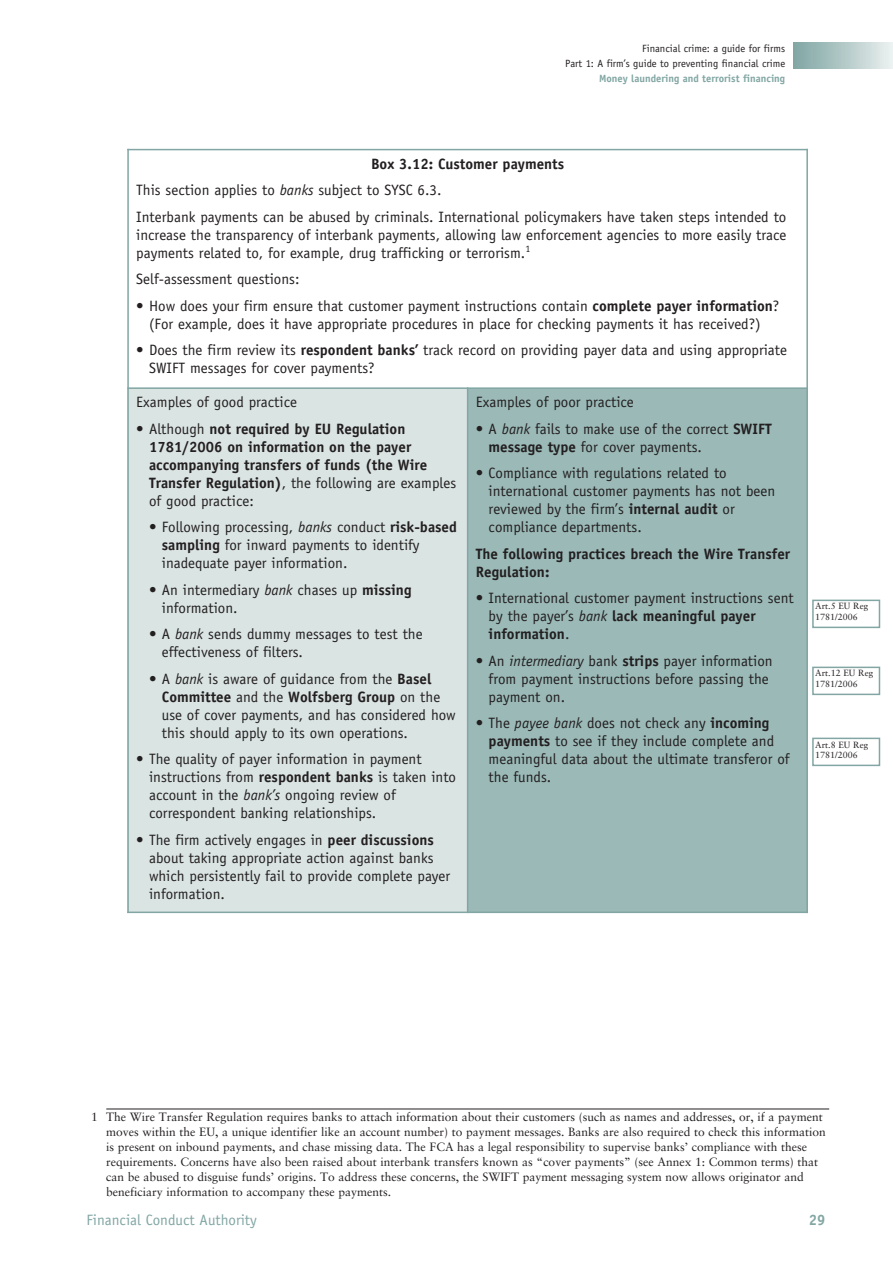
<style>
.page{position:relative;width:893px;height:1263px;background:#fff}
.page>*{position:absolute;margin:0;border:0;box-sizing:border-box;transform-origin:0 0}
.t1{font:15px/18px "Officina Sans Std";color:#231f20}
.t2{font:700 15px/18px "Officina Sans Std";color:#231f20}
.t3{font:15px "Officina Sans Std";color:#81a6a3}
.t4{font:700 15px "Officina Sans Std";color:#81a6a3}
.t5{font:12px/15px "Sabon LT Std";color:#231f20}
.t6{font:10.5px/15px "Officina Sans Std";color:#231f20;text-align:right}
.t7{font:700 10.5px "Officina Sans Std";color:#81a6a3}
.t8{font:9px/10.8px "Sabon LT Std";color:#231f20}
.s1{font-weight:700}
.s2{font-style:italic}
.s3{font-weight:400}
</style>
<div class="page">
<div style="left:793px;top:43px;width:100px;height:25px;background:linear-gradient(to right,#7da5a2,#e9efef)"></div>
<div style="left:127px;top:388px;width:341px;height:525px;background:#dae4e3"></div>
<div style="left:468px;top:388px;width:340px;height:525px;background:#9ab9b7"></div>
<hr style="left:127px;top:149px;width:2px;height:764px;background:#81a6a3">
<hr style="left:467px;top:387px;width:1px;height:526px;background:#81a6a3">
<hr style="left:806px;top:149px;width:2px;height:764px;background:#81a6a3">
<hr style="left:127px;top:149px;width:681px;height:1px;background:#81a6a3">
<hr style="left:127px;top:387px;width:681px;height:2px;background:#81a6a3">
<hr style="left:127px;top:911px;width:681px;height:2px;background:#81a6a3">
<hr style="left:106px;top:1108px;width:723px;height:1px;background:#231f20">
<div style="left:812px;top:600px;width:68px;height:28px;border:2px solid #81a6a3"></div>
<div style="left:812px;top:667px;width:68px;height:28px;border:2px solid #81a6a3"></div>
<div style="left:812px;top:738px;width:68px;height:28px;border:2px solid #81a6a3"></div>
<p class="t6" style="left:565px;top:42px;width:222px">Financial crime: a guide for firms<br>Part 1: A firm’s guide to preventing financial crime</p>
<p class="t7" style="left:599px;top:74px;width:188px">Money laundering and terrorist financing</p>
<p class="t1" style="left:136px;top:152px;width:652px;line-height:26.5px;text-indent:235px"><span class="s1">Box 3.12: Customer payments<br></span>This section applies to <span class="s2">banks</span> subject to SYSC 6.3.<br>Interbank payments can be abused by criminals. International policymakers have taken steps intended to</p>
<p class="t1" style="left:136px;top:227px;width:652px">increase the transparency of interbank payments, allowing law enforcement agencies to more easily trace payments related to, for example, drug trafficking or terrorism.<sup>1</sup></p>
<p class="t1" style="left:136px;top:272px;width:165px">Self-assessment questions:</p>
<p class="t1" style="left:136px;top:298px;width:644px;text-align:center">• How does your firm ensure that customer payment instructions contain <span class="s1">complete payer information</span>? (For example, does it have appropriate procedures in place for checking payments it has received?)</p>
<p class="t1" style="left:149px;top:343px;width:639px;text-indent:-13px">• Does the firm review its <span class="s1">respondent banks’</span> track record on providing payer data and using appropriate<br>SWIFT messages for cover payments?</p>
<p class="t1" style="left:136px;top:395px;width:162px">Examples of good practice</p>
<p class="t2" style="left:149px;top:421px;width:309px;text-indent:-13px"><span class="s3">• Although</span> not required by EU Regulation 1781/2006 on information on the payer accompanying transfers of funds (the Wire Transfer Regulation)<span class="s3">, the following are examples of good practice:</span></p>
<p class="t1" style="left:162px;top:520px;width:297px;text-indent:-13px">• Following processing, <span class="s2">banks</span> conduct <span class="s1">risk-based sampling</span> for inward payments to identify inadequate payer information.</p>
<p class="t1" style="left:162px;top:582px;width:251px;text-indent:-13px">• An intermediary <span class="s2">bank</span> chases up <span class="s1">missing </span>information.</p>
<p class="t1" style="left:162px;top:627px;width:262px;text-indent:-13px">• A <span class="s2">bank</span> sends dummy messages to test the effectiveness of filters.</p>
<p class="t1" style="left:162px;top:671px;width:295px;text-indent:-13px">• A <span class="s2">bank</span> is aware of guidance from the <span class="s1">Basel Committee</span> and the <span class="s1">Wolfsberg Group</span> on the use of cover payments, and has considered how this should apply to its own operations.</p>
<p class="t1" style="left:149px;top:752px;width:309px;text-indent:-13px">• The quality of payer information in payment instructions from <span class="s1">respondent banks</span> is taken into account in the <span class="s2">bank’s</span> ongoing review of correspondent banking relationships.</p>
<p class="t1" style="left:149px;top:832px;width:303px;text-indent:-13px">• The firm actively engages in <span class="s1">peer discussions </span>about taking appropriate action against banks which persistently fail to provide complete payer information.</p>
<p class="t1" style="left:476px;top:395px;width:159px">Examples of poor practice</p>
<p class="t1" style="left:489px;top:421px;width:285px;text-indent:-13px">• A <span class="s2">bank</span> fails to make use of the correct <span class="s1">SWIFT message type</span> for cover payments.</p>
<p class="t1" style="left:489px;top:466px;width:288px;text-indent:-13px">• Compliance with regulations related to international customer payments has not been reviewed by the firm’s <span class="s1">internal audit</span> or compliance departments.</p>
<p class="t2" style="left:476px;top:546px;width:316px">The following practices breach the Wire Transfer<br>Regulation:</p>
<p class="t1" style="left:489px;top:591px;width:307px;text-indent:-13px">• International customer payment instructions sent by the payer’s <span class="s2">bank</span> <span class="s1">lack meaningful payer information</span>.</p>
<p class="t1" style="left:489px;top:653px;width:286px;text-indent:-13px">• An <span class="s2">intermediary</span> bank <span class="s1">strips</span> payer information from payment instructions before passing the payment on.</p>
<p class="t1" style="left:489px;top:716px;width:302px;text-indent:-13px">• The <span class="s2">payee bank</span> does not check any <span class="s1">incoming payments</span> to see if they include complete and meaningful data about the ultimate transferor of the funds.</p>
<p class="t8" style="left:815px;top:602px;width:54px">Art.5 EU Reg<br>1781/2006</p>
<p class="t8" style="left:815px;top:669px;width:59px">Art.12 EU Reg<br>1781/2006</p>
<p class="t8" style="left:815px;top:740px;width:54px">Art.8 EU Reg<br>1781/2006</p>
<p class="t5" style="left:106px;top:1111px;width:721px;text-indent:-15px">1 The Wire Transfer Regulation requires banks to attach information about their customers (such as names and addresses, or, if a payment moves within the EU, a unique identifier like an account number) to payment messages. Banks are also required to check this information is present on inbound payments, and chase missing data. The FCA has a legal responsibility to supervise banks’ compliance with these requirements. Concerns have also been raised about interbank transfers known as “cover payments” (see Annex 1: Common terms) that can be abused to disguise funds’ origins. To address these concerns, the SWIFT payment messaging system now allows originator and beneficiary information to accompany these payments.</p>
<p class="t3" style="left:87px;top:1214px;width:172px">Financial Conduct Authority</p>
<p class="t4" style="left:809px;top:1214px;width:18px">29</p>
</div>
